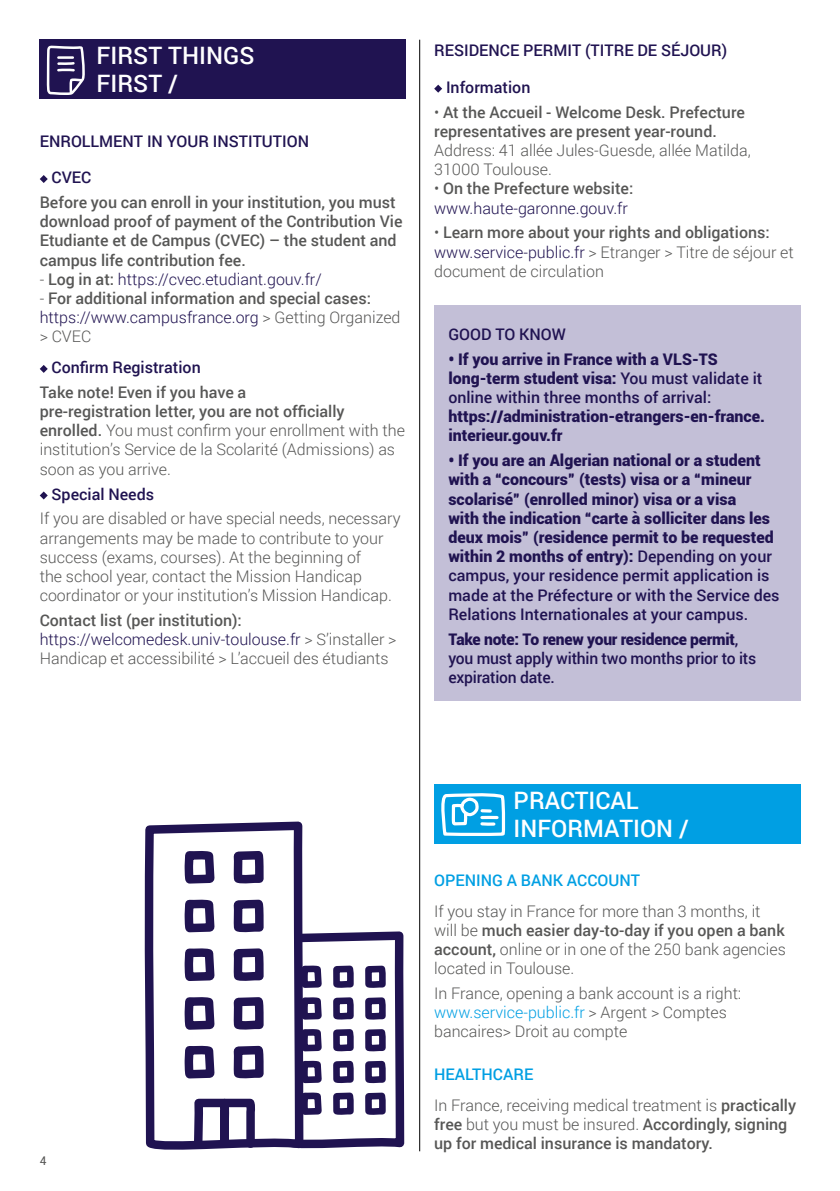
<style>
.page{position:relative;width:840px;height:1191px;background:#fff}
.page>*{position:absolute;margin:0;border:0;box-sizing:border-box;transform-origin:0 0}
.t1{font:500 24px/28px "Roboto";color:#fff}
.t2{font:300 16px/19.2px "Roboto";color:#575756}
.t3{font:900 16px/19.2px "Roboto";color:#201351}
.t4{font:500 16px/19.2px "Roboto";color:#575756}
.t5{font:500 16px/19.2px "Roboto";color:#201351}
.t6{font:300 16px/19.2px "Roboto";color:#201351}
.t7{font:500 16px "Roboto";color:#009fe3}
.t8{font:12px "Roboto";color:#575756}
.s1{color:#575756}
.s2{font-weight:500;color:#575756}
.s3{font-weight:300}
.s4{font-weight:300;color:#201351}
.s5{font-weight:500}
.s6{color:#201351}
.s7{font-weight:900}
.s8{color:#009fe3}
.s9{font-weight:500;color:#009fe3}
</style>
<div class="page">
<hr style="left:419px;top:40px;width:1px;height:1111px;background:#000">
<div style="left:40px;top:40px;width:365px;height:59px;background:#201351"></div>
<svg style="left:47px;top:46px;width:38px;height:49px"></svg>
<svg style="left:40px;top:175px;width:8px;height:8px"></svg>
<svg style="left:40px;top:365px;width:8px;height:8px"></svg>
<svg style="left:40px;top:491px;width:8px;height:8px"></svg>
<svg style="left:434px;top:85px;width:8px;height:8px"></svg>
<div style="left:434px;top:784px;width:365px;height:60px;background:#009fe3"></div>
<svg style="left:441px;top:793px;width:64px;height:43px"></svg>
<svg style="left:307px;top:931px;width:98px;height:218px"></svg>
<svg style="left:144px;top:821px;width:163px;height:329px"></svg>
<svg style="left:180px;top:821px;width:88px;height:329px"></svg>
<div style="left:434px;top:305px;width:365px;height:396px;background:#c3bfd7"></div>
<h1 class="t1" style="left:96px;top:41px;width:159px">FIRST THINGS<br>FIRST /</h1>
<p class="t5" style="left:40px;top:131px;width:271px">ENROLLMENT IN YOUR INSTITUTION</p>
<p class="t5" style="left:51px;top:167px;width:41px">CVEC</p>
<p class="t4" style="left:40px;top:192px;width:364px">Before you can enroll in your institution, you must download proof of payment of the Contribution Vie Etudiante et de Campus (CVEC) – the student and campus life contribution fee.</p>
<p class="t6" style="left:40px;top:269px;width:283px"><span class="s1">-</span> <span class="s2">Log in at:</span> https://cvec.etudiant.gouv.fr/</p>
<p class="t4" style="left:40px;top:288px;width:362px"><span class="s3">-</span> For additional information and special cases: <span class="s4">https://www.campusfrance.org</span> <span class="s3">&gt; Getting Organized &gt; CVEC</span></p>
<p class="t5" style="left:51px;top:357px;width:151px">Confirm Registration</p>
<p class="t2" style="left:40px;top:382px;width:366px"><span class="s5">Take note! Even if you have a<br>pre-registration letter, you are not officially enrolled.</span> You must confirm your enrollment with the institution’s Service de la Scolarité (Admissions) as soon as you arrive.</p>
<p class="t5" style="left:51px;top:483px;width:104px">Special Needs</p>
<p class="t2" style="left:40px;top:508px;width:362px">If you are disabled or have special needs, necessary arrangements may be made to contribute to your success (exams, courses). At the beginning of<br>the school year, contact the Mission Handicap coordinator or your institution’s Mission Handicap.</p>
<p class="t2" style="left:40px;top:610px;width:358px"><span class="s5">Contact list (per institution): </span><span class="s6">https://welcomedesk.univ-toulouse.fr</span> &gt; S’installer &gt;<br>Handicap et accessibilité &gt; L’accueil des étudiants</p>
<p class="t5" style="left:434px;top:41px;width:294px">RESIDENCE PERMIT (TITRE DE SÉJOUR)</p>
<p class="t5" style="left:446px;top:77px;width:86px">Information</p>
<p class="t4" style="left:434px;top:102px;width:312px"><span class="s3">•</span> At the Accueil - Welcome Desk. Prefecture representatives are present year-round.</p>
<p class="t2" style="left:434px;top:140px;width:318px">Address: 41 allée Jules-Guesde, allée Matilda,<br>31000 Toulouse.</p>
<p class="t6" style="left:434px;top:179px;width:201px"><span class="s1">•</span> <span class="s2">On the Prefecture website: </span>www.haute-garonne.gouv.fr</p>
<p class="t2" style="left:434px;top:223px;width:361px">• <span class="s5">Learn more about your rights and obligations: </span><span class="s6">www.service-public.fr</span> &gt; Etranger &gt; Titre de séjour et document de circulation</p>
<p class="t5" style="left:448px;top:324px;width:119px">GOOD TO KNOW</p>
<p class="t3" style="left:448px;top:348px;width:315px">• If you arrive in France with a VLS-TS long-term student visa: <span class="s5">You must validate it online within three months of arrival:</span></p>
<p class="t3" style="left:448px;top:406px;width:318px">https://administration-etrangers-en-france. interieur.gouv.fr</p>
<p class="t3" style="left:448px;top:450px;width:332px">• If you are an Algerian national or a student with a “concours” (tests) visa or a “mineur scolarisé” (enrolled minor) visa or a visa<br>with the indication “carte à solliciter dans les deux mois” (residence permit to be requested within 2 months of entry): <span class="s5">Depending on your campus, your residence permit application is made at the Préfecture or with the Service des Relations Internationales at your campus.</span></p>
<p class="t5" style="left:448px;top:629px;width:309px"><span class="s7">Take note: To renew your residence permit</span>, you must apply within two months prior to its expiration date.</p>
<p class="t8" style="left:40px;top:1152px;width:8px">4</p>
<h1 class="t1" style="left:513px;top:786px;width:176px">PRACTICAL<br>INFORMATION /</h1>
<p class="t7" style="left:434px;top:869px;width:207px">OPENING A BANK ACCOUNT</p>
<p class="t2" style="left:434px;top:900px;width:353px">If you stay in France for more than 3 months, it will be <span class="s5">much easier day-to-day if you open a bank account,</span> online or in one of the 250 bank agencies located in Toulouse.</p>
<p class="t2" style="left:434px;top:983px;width:308px">In France, opening a bank account is a right: <span class="s8">www.service-public.fr</span> &gt; Argent &gt; Comptes bancaires&gt; Droit au compte</p>
<p class="t2" style="left:434px;top:1058px;width:363px;line-height:30.6px"><span class="s9">HEALTHCARE<br></span>In France, receiving medical treatment is <span class="s5">practically</span></p>
<p class="t4" style="left:434px;top:1113px;width:354px">free <span class="s3">but you must be insured.</span> Accordingly, signing up for medical insurance is mandatory.</p>
</div>
